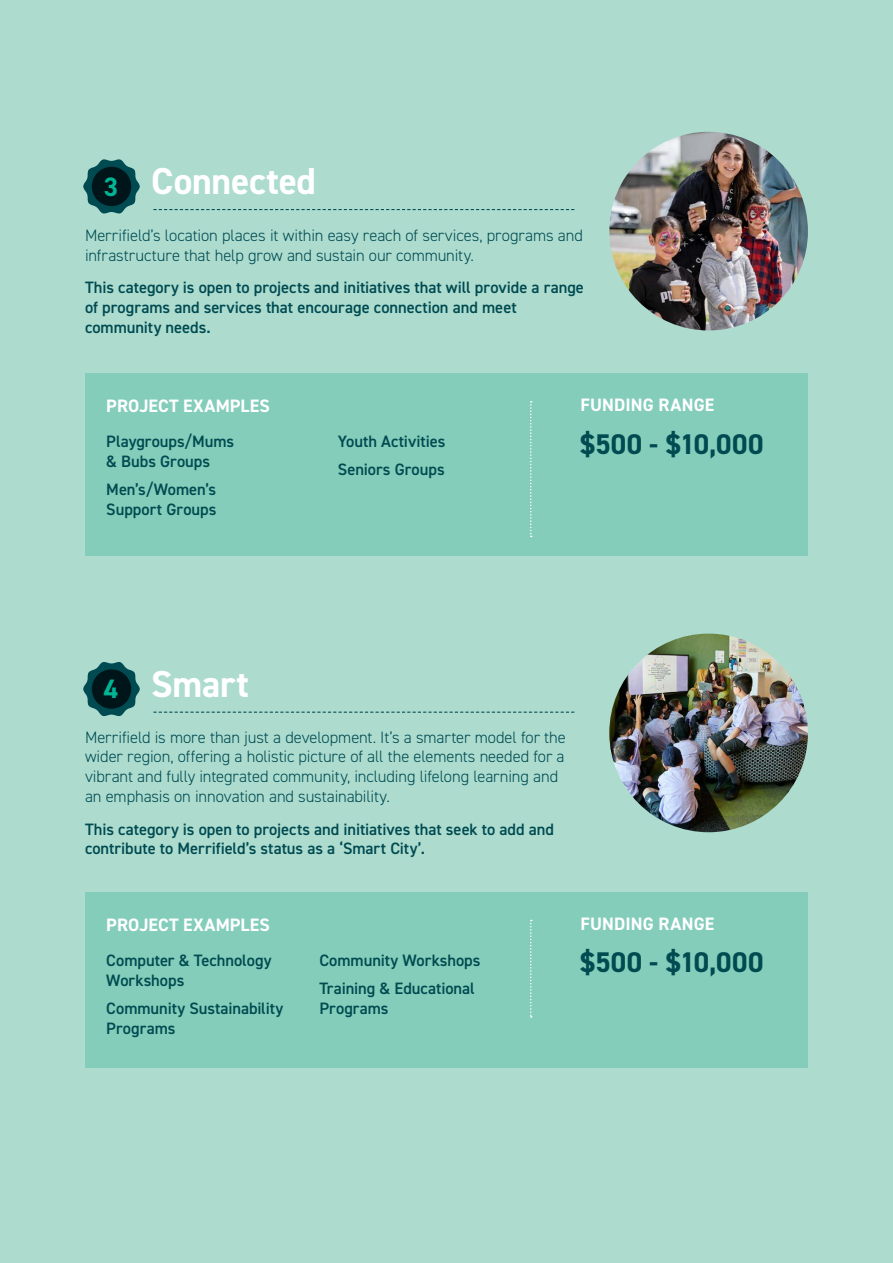
<style>
.page{position:relative;width:893px;height:1263px;background:#addccf}
.page>*{position:absolute;margin:0;border:0;box-sizing:border-box;transform-origin:0 0}
.BT_Body{font:700 37.5px "DIN2014";letter-spacing:-.005em;color:#fff}
.BT_Body-2{font:700 28.5px "DIN2014";letter-spacing:.015em;color:#004a51}
.t1{font:700 26.7px "DIN2014";color:#00b495}
.BT_Body-3{font:700 18px "DIN2014";letter-spacing:.01em;color:#fff}
.BT_Body-4{font:600 16.5px/19.8px "DIN2014";color:#004a51}
.BT_Body-5{font:300 16.5px/19.8px "DIN2014";letter-spacing:-.005em;color:#004a51}
</style>
<div class="page">
<img style="left:609px;top:634px;width:199px;height:198px;border-radius:99px">
<div style="left:85px;top:892px;width:723px;height:176px;background:#83cdba"></div>
<svg style="left:530px;top:920px;width:2px;height:97px"></svg>
<img style="left:609px;top:132px;width:199px;height:198px;border-radius:99px">
<div style="left:85px;top:373px;width:723px;height:183px;background:#83cdba"></div>
<svg style="left:530px;top:401px;width:2px;height:136px"></svg>
<svg style="left:153px;top:209px;width:421px;height:1px"></svg>
<svg style="left:153px;top:712px;width:421px;height:1px"></svg>
<svg style="left:83px;top:159px;width:57px;height:55px"></svg>
<div style="left:92px;top:167px;width:39px;height:39px;background:#001519;border-radius:50%"></div>
<svg style="left:83px;top:662px;width:57px;height:55px"></svg>
<div style="left:92px;top:669px;width:39px;height:40px;background:#001519;border-radius:50%"></div>
<h1 class="t1" style="left:104px;top:169px;width:16px">3</h1>
<p class="BT_Body" style="left:151px;top:156px;width:166px">Connected</p>
<p class="BT_Body-5" style="left:85px;top:225px;width:499px">Merrifield’s location places it within easy reach of services, programs and infrastructure that help grow and sustain our community.</p>
<p class="BT_Body-4" style="left:85px;top:277px;width:500px">This category is open to projects and initiatives that will provide a range of programs and services that encourage connection and meet community needs.</p>
<p class="BT_Body-3" style="left:106px;top:394px;width:165px">PROJECT EXAMPLES</p>
<p class="BT_Body-4" style="left:106px;top:431px;width:129px">Playgroups/Mums &amp; Bubs Groups</p>
<p class="BT_Body-4" style="left:106px;top:479px;width:112px">Men’s/Women’s<br>Support Groups</p>
<p class="BT_Body-4" style="left:338px;top:431px;width:109px">Youth Activities</p>
<p class="BT_Body-4" style="left:338px;top:459px;width:108px">Seniors Groups</p>
<p class="BT_Body-3" style="left:580px;top:393px;width:135px">FUNDING RANGE</p>
<p class="BT_Body-2" style="left:580px;top:425px;width:185px">$500 - $10,000</p>
<h1 class="t1" style="left:104px;top:671px;width:16px">4</h1>
<p class="BT_Body" style="left:151px;top:659px;width:99px">Smart</p>
<p class="BT_Body-5" style="left:85px;top:727px;width:482px">Merrifield is more than just a development. It’s a smarter model for the wider region, offering a holistic picture of all the elements needed for a vibrant and fully integrated community, including lifelong learning and an emphasis on innovation and sustainability.</p>
<p class="BT_Body-4" style="left:85px;top:819px;width:470px">This category is open to projects and initiatives that seek to add and contribute to Merrifield’s status as a ‘Smart City’.</p>
<p class="BT_Body-3" style="left:106px;top:913px;width:165px">PROJECT EXAMPLES</p>
<p class="BT_Body-4" style="left:106px;top:950px;width:167px">Computer &amp; Technology<br>Workshops</p>
<p class="BT_Body-4" style="left:106px;top:998px;width:178px">Community Sustainability<br>Programs</p>
<p class="BT_Body-4" style="left:319px;top:950px;width:163px">Community Workshops</p>
<p class="BT_Body-4" style="left:319px;top:978px;width:157px">Training &amp; Educational<br>Programs</p>
<p class="BT_Body-3" style="left:580px;top:911px;width:135px">FUNDING RANGE</p>
<p class="BT_Body-2" style="left:580px;top:944px;width:185px">$500 - $10,000</p>
</div>
